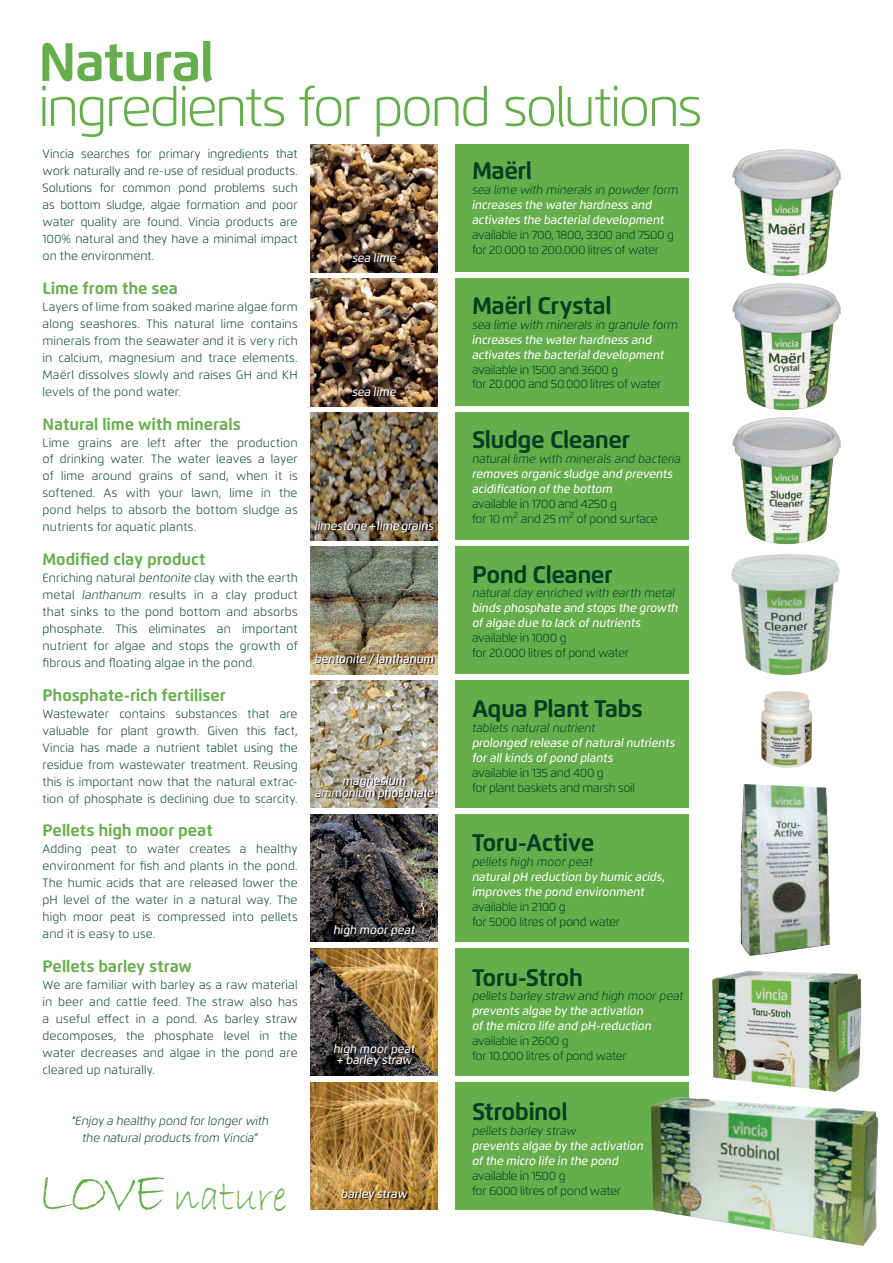
<style>
.page{position:relative;width:893px;height:1263px;background:#fff}
.page>*{position:absolute;margin:0;border:0;box-sizing:border-box;transform-origin:0 0}
.kop_36{font:300 54px "Flexo";letter-spacing:-.055em;color:#66ad4c}
.kop_36-2{font:700 54px "Flexo";letter-spacing:-.025em;color:#66ad4c}
.t1{font:45px "Bradley Hand ITC";letter-spacing:.01em;color:#66ad4c;scale:.9 1}
.tabel_12{font:700 24px "Flexo";letter-spacing:-.025em;color:#003f22}
.sfeer_heading{font:700 16.5px "Flexo";letter-spacing:-.005em;color:#66ad4c}
.tabel_9{font:300 12px/17px "Flexo";letter-spacing:.01em;color:#003f22;text-align:justify}
.tabel_12-2{font:italic 500 12px/14.9px "Flexo";letter-spacing:-.005em;color:#fff}
.sfeer_heading-2{font:300 12px/17px "Flexo";letter-spacing:.01em;color:#003f22;text-align:justify}
.tabel_12-3{font:300 12px "Flexo";letter-spacing:-.03em;color:#003f22}
.tabel_12-4{font:italic 300 12px "Flexo";color:#003f22}
.sfeer_heading-3{font:italic 500 12px/11.9px "Flexo";letter-spacing:-.005em;color:#fff;text-align:center}
.tabel_9-2{font:italic 300 12px "Flexo";color:#003f22}
.tabel_9-3{font:600 3.3px "Flexo";letter-spacing:-.01em;color:#231f20}
.s1{font-style:italic}
.s2{font-size:60px}
</style>
<div class="page">
<div style="left:455px;top:1082px;width:234px;height:128px;background:#66ad4c"></div>
<div style="left:455px;top:814px;width:234px;height:128px;background:#66ad4c"></div>
<div style="left:455px;top:948px;width:234px;height:128px;background:#66ad4c"></div>
<div style="left:455px;top:546px;width:234px;height:128px;background:#66ad4c"></div>
<div style="left:455px;top:680px;width:234px;height:128px;background:#66ad4c"></div>
<div style="left:455px;top:412px;width:234px;height:128px;background:#66ad4c"></div>
<div style="left:455px;top:279px;width:234px;height:127px;background:#66ad4c"></div>
<div style="left:455px;top:145px;width:234px;height:127px;background:#66ad4c"></div>
<img style="left:310px;top:145px;width:128px;height:127px">
<img style="left:310px;top:279px;width:128px;height:127px">
<img style="left:310px;top:680px;width:128px;height:128px">
<img style="left:310px;top:546px;width:128px;height:128px">
<img style="left:310px;top:412px;width:128px;height:128px">
<img style="left:310px;top:814px;width:128px;height:128px">
<img style="left:310px;top:1082px;width:128px;height:128px">
<img style="left:310px;top:948px;width:128px;height:128px">
<img style="left:732px;top:283px;width:109px;height:127px">
<img style="left:732px;top:417px;width:109px;height:128px">
<img style="left:732px;top:149px;width:109px;height:128px">
<hr style="left:778px;top:524px;width:14px;height:4px;background:#f2f1f0">
<div style="left:778px;top:390px;width:14px;height:5px;background:#f2f1f0"></div>
<div style="left:778px;top:256px;width:14px;height:5px;background:#f2f1f0"></div>
<img style="left:740px;top:784px;width:90px;height:172px">
<img style="left:761px;top:691px;width:51px;height:77px">
<img style="left:650px;top:1097px;width:228px;height:149px">
<img style="left:712px;top:970px;width:149px;height:122px">
<img style="left:731px;top:554px;width:109px;height:121px">
<img style="left:316px;top:254px;width:119px;height:947px">
<p class="kop_36-2" style="left:38px;top:29px;width:177px">Natural</p>
<p class="kop_36" style="left:38px;top:75px;width:666px">ingredients for pond solutions</p>
<p class="tabel_9" style="left:43px;top:146px;width:257px">Vincia searches for primary ingredients that work naturally and re-use of residual products.<br>Solutions for common pond problems such as bottom sludge, algae formation and poor water quality are found. Vincia products are 100% natural and they have a minimal impact on the environment.</p>
<p class="sfeer_heading" style="left:43px;top:278px;width:137px">Lime from the sea</p>
<p class="sfeer_heading-2" style="left:43px;top:298px;width:257px">Layers of lime from soaked marine algae form along seashores. This natural lime contains minerals from the seawater and it is very rich in calcium, magnesium and trace elements.<br>Maërl dissolves slowly and raises GH and KH levels of the pond water.</p>
<p class="sfeer_heading" style="left:43px;top:414px;width:200px">Natural lime with minerals</p>
<p class="tabel_9" style="left:43px;top:434px;width:257px">Lime grains are left after the production of drinking water. The water leaves a layer of lime around grains of sand, when it is softened. As with your lawn, lime in the pond helps to absorb the bottom sludge as nutrients for aquatic plants.</p>
<p class="sfeer_heading" style="left:43px;top:549px;width:165px">Modified clay product</p>
<p class="tabel_9" style="left:43px;top:569px;width:257px">Enriching natural <span class="s1">bentonite</span> clay with the earth metal <span class="s1">lanthanum</span> results in a clay product that sinks to the pond bottom and absorbs phosphate. This eliminates an important nutrient for algae and stops the growth of fibrous and floating algae in the pond.</p>
<p class="sfeer_heading" style="left:43px;top:685px;width:185px">Phosphate-rich fertiliser</p>
<p class="sfeer_heading-2" style="left:43px;top:705px;width:257px">Wastewater contains substances that are valuable for plant growth. Given this fact, Vincia has made a nutrient tablet using the residue from wastewater treatment. Reusing this is important now that the natural extrac&shy;tion of phosphate is declining due to scarcity.</p>
<p class="sfeer_heading" style="left:43px;top:820px;width:172px">Pellets high moor peat</p>
<p class="tabel_9" style="left:43px;top:841px;width:257px">Adding peat to water creates a healthy environment for fish and plants in the pond.<br>The humic acids that are released lower the pH level of the water in a natural way. The high moor peat is compressed into pellets and it is easy to use.</p>
<p class="sfeer_heading" style="left:43px;top:956px;width:151px">Pellets barley straw</p>
<p class="tabel_9" style="left:43px;top:976px;width:257px">We are familiar with barley as a raw material in beer and cattle feed. The straw also has a useful effect in a pond. As barley straw decomposes, the phosphate level in the water decreases and algae in the pond are cleared up naturally.</p>
<p class="tabel_9-2" style="left:71px;top:1113px;width:199px">“Enjoy a healthy pond for longer with</p>
<p class="tabel_9-2" style="left:82px;top:1130px;width:177px">the natural products from Vincia”</p>
<p class="t1" style="left:38px;top:1168px;width:278px"><span class="s2">LOVE</span> nature</p>
<p class="sfeer_heading-3" style="left:352px;top:252px;width:46px">sea lime</p>
<p class="sfeer_heading-3" style="left:352px;top:386px;width:46px">sea lime</p>
<p class="sfeer_heading-3" style="left:315px;top:520px;width:121px">limestone + lime grains</p>
<p class="sfeer_heading-3" style="left:315px;top:653px;width:121px">bentonite / lanthanum</p>
<p class="sfeer_heading-3" style="left:315px;top:775px;width:121px">magnesium ammonium phosphate</p>
<p class="sfeer_heading-3" style="left:333px;top:924px;width:83px">high moor peat</p>
<p class="sfeer_heading-3" style="left:333px;top:1042px;width:83px">high moor peat</p>
<p class="sfeer_heading-3" style="left:336px;top:1054px;width:77px">+ barley straw</p>
<p class="sfeer_heading-3" style="left:341px;top:1188px;width:67px">barley straw</p>
<p class="tabel_12" style="left:472px;top:156px;width:62px">Maërl</p>
<p class="tabel_12-4" style="left:472px;top:183px;width:208px">sea lime with minerals in powder form</p>
<p class="tabel_12-2" style="left:472px;top:198px;width:193px">increases the water hardness and activates the bacterial development</p>
<p class="tabel_12-3" style="left:472px;top:228px;width:204px">available in 700, 1800, 3300 and 7500 g</p>
<p class="tabel_12-3" style="left:472px;top:243px;width:188px">for 20.000 to 200.000 litres of water</p>
<p class="tabel_12" style="left:472px;top:291px;width:141px">Maërl Crystal</p>
<p class="tabel_12-4" style="left:472px;top:317px;width:207px">sea lime with minerals in granule form</p>
<p class="tabel_12-2" style="left:472px;top:332px;width:193px">increases the water hardness and activates the bacterial development</p>
<p class="tabel_12-3" style="left:472px;top:362px;width:148px">available in 1500 and 3600 g</p>
<p class="tabel_12-3" style="left:472px;top:377px;width:191px">for 20.000 and 50.000 litres of water</p>
<p class="tabel_12" style="left:472px;top:425px;width:160px">Sludge Cleaner</p>
<p class="tabel_12-4" style="left:472px;top:452px;width:210px">natural lime with minerals and bacteria</p>
<p class="tabel_12-2" style="left:472px;top:466px;width:202px">removes organic sludge and prevents acidification of the bottom</p>
<p class="tabel_12-3" style="left:472px;top:496px;width:146px">available in 1700 and 4250 g</p>
<p class="tabel_12-3" style="left:472px;top:511px;width:187px">for 10 m<sup>2</sup> and 25 m<sup>2</sup> of pond surface</p>
<p class="tabel_12" style="left:472px;top:559px;width:142px">Pond Cleaner</p>
<p class="tabel_12-4" style="left:472px;top:586px;width:204px">natural clay enriched with earth metal</p>
<p class="tabel_12-2" style="left:472px;top:601px;width:208px">binds phosphate and stops the growth of algae due to lack of nutrients</p>
<p class="tabel_12-3" style="left:472px;top:631px;width:96px">available in 1000 g</p>
<p class="tabel_12-3" style="left:472px;top:646px;width:158px">for 20.000 litres of pond water</p>
<p class="tabel_12" style="left:472px;top:694px;width:172px">Aqua Plant Tabs</p>
<p class="tabel_12-4" style="left:472px;top:720px;width:125px">tablets natural nutrient</p>
<p class="tabel_12-2" style="left:472px;top:735px;width:204px">prolonged release of natural nutrients for all kinds of pond plants</p>
<p class="tabel_12-3" style="left:472px;top:765px;width:133px">available in 135 and 400 g</p>
<p class="tabel_12-3" style="left:472px;top:780px;width:165px">for plant baskets and marsh soil</p>
<p class="tabel_12" style="left:472px;top:828px;width:124px">Toru-Active</p>
<p class="tabel_12-4" style="left:472px;top:855px;width:122px">pellets high moor peat</p>
<p class="tabel_12-2" style="left:472px;top:869px;width:194px">natural pH reduction by humic acids, improves the pond environment</p>
<p class="tabel_12-3" style="left:472px;top:899px;width:95px">available in 2100 g</p>
<p class="tabel_12-3" style="left:472px;top:914px;width:150px">for 5000 litres of pond water</p>
<p class="tabel_12" style="left:472px;top:962px;width:113px">Toru-Stroh</p>
<p class="tabel_12-4" style="left:472px;top:989px;width:213px">pellets barley straw and high moor peat</p>
<p class="tabel_12-2" style="left:472px;top:1004px;width:173px">prevents algae by the activation</p>
<p class="tabel_12-2" style="left:472px;top:1019px;width:181px">of the micro life and pH-reduction</p>
<p class="tabel_12-3" style="left:472px;top:1034px;width:98px">available in 2600 g</p>
<p class="tabel_12-3" style="left:472px;top:1049px;width:156px">for 10.000 litres of pond water</p>
<p class="tabel_12" style="left:472px;top:1097px;width:97px">Strobinol</p>
<p class="tabel_12-4" style="left:472px;top:1123px;width:106px">pellets barley straw</p>
<p class="tabel_12-2" style="left:472px;top:1138px;width:173px">prevents algae by the activation</p>
<p class="tabel_12-2" style="left:472px;top:1153px;width:148px">of the micro life in the pond</p>
<p class="tabel_12-3" style="left:472px;top:1168px;width:95px">available in 1500 g</p>
<p class="tabel_12-3" style="left:472px;top:1183px;width:150px">for 6000 litres of pond water</p>
<p class="tabel_9-3" style="left:780px;top:256px;width:12px">700 g℮</p>
<p class="tabel_9-3" style="left:779px;top:389px;width:14px">1500 g℮</p>
<p class="tabel_9-3" style="left:779px;top:523px;width:14px">1700 g℮</p>
</div>
